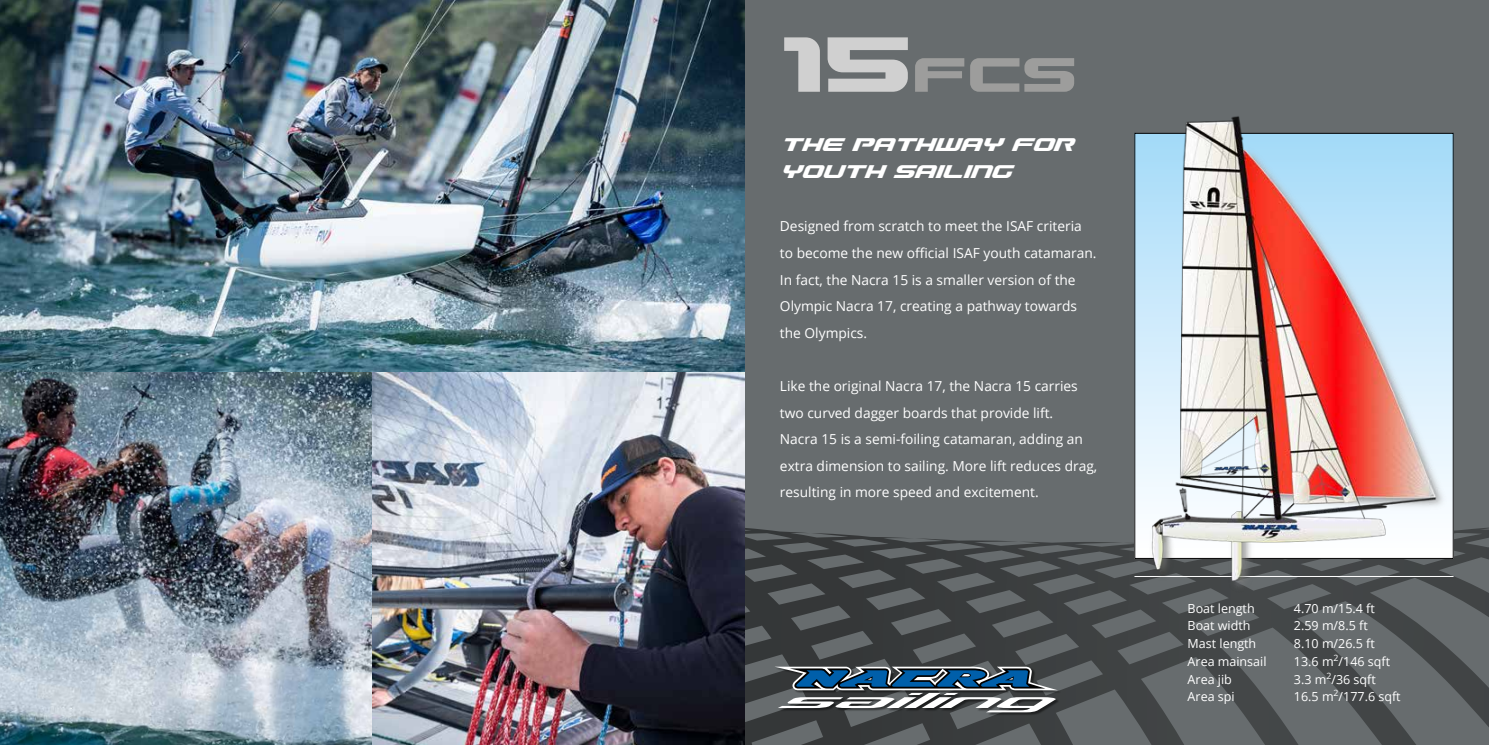
<style>
.page{position:relative;width:1489px;height:745px;background:#fff}
.page>*{position:absolute;margin:0;border:0;box-sizing:border-box;transform-origin:0 0}
.t1{font:52.5px "Gunship";color:#9d9d9c}
.t2{font:italic 20px/26.6px "Gunship";color:#fff}
.t3{font:13.75px/26.6px "Open Sans";color:#fff}
.t4{font:12.5px "Open Sans";color:#fff}
.s1{font-size:85px;color:#d0d0d0}
</style>
<div class="page">
<svg style="left:744px;top:0;width:744px;height:744px;background:#5d6265"></svg>
<img style="left:1127px;top:97px;width:336px;height:497px">
<img style="left:0;top:0;width:744px;height:744px">
<div style="left:775px;top:667px;width:286px;height:48px;background:#000;opacity:.5"></div>
<svg style="left:774px;top:666px;width:283px;height:45px"></svg>
<h1 class="t1" style="left:780px;top:44px;width:298px"><span class="s1">15</span>fcs</h1>
<h2 class="t2" style="left:780px;top:132px;width:295px">THE PATHWAY FOR<br>YOUTH SAILING</h2>
<p class="t3" style="left:780px;top:212px;width:318px">Designed from scratch to meet the ISAF criteria to become the new official ISAF youth catamaran.<br>In fact, the Nacra 15 is a smaller version of the Olympic Nacra 17, creating a pathway towards the Olympics.</p>
<p class="t3" style="left:780px;top:372px;width:319px">Like the original Nacra 17, the Nacra 15 carries two curved dagger boards that provide lift.<br>Nacra 15 is a semi-foiling catamaran, adding an extra dimension to sailing. More lift reduces drag, resulting in more speed and excitement.</p>
<p class="t4" style="left:1187px;top:599px;width:69px">Boat length</p>
<p class="t4" style="left:1293px;top:599px;width:82px">4.70 m/15.4 ft</p>
<p class="t4" style="left:1187px;top:617px;width:64px">Boat width</p>
<p class="t4" style="left:1293px;top:617px;width:75px">2.59 m/8.5 ft</p>
<p class="t4" style="left:1187px;top:634px;width:70px">Mast length</p>
<p class="t4" style="left:1293px;top:634px;width:82px">8.10 m/26.5 ft</p>
<p class="t4" style="left:1187px;top:652px;width:80px">Area mainsail</p>
<p class="t4" style="left:1293px;top:652px;width:98px">13.6 m<sup>2</sup>/146 sqft</p>
<p class="t4" style="left:1187px;top:670px;width:46px">Area jib</p>
<p class="t4" style="left:1293px;top:670px;width:83px">3.3 m<sup>2</sup>/36 sqft</p>
<p class="t4" style="left:1187px;top:687px;width:49px">Area spi</p>
<p class="t4" style="left:1293px;top:687px;width:108px">16.5 m<sup>2</sup>/177.6 sqft</p>
</div>
